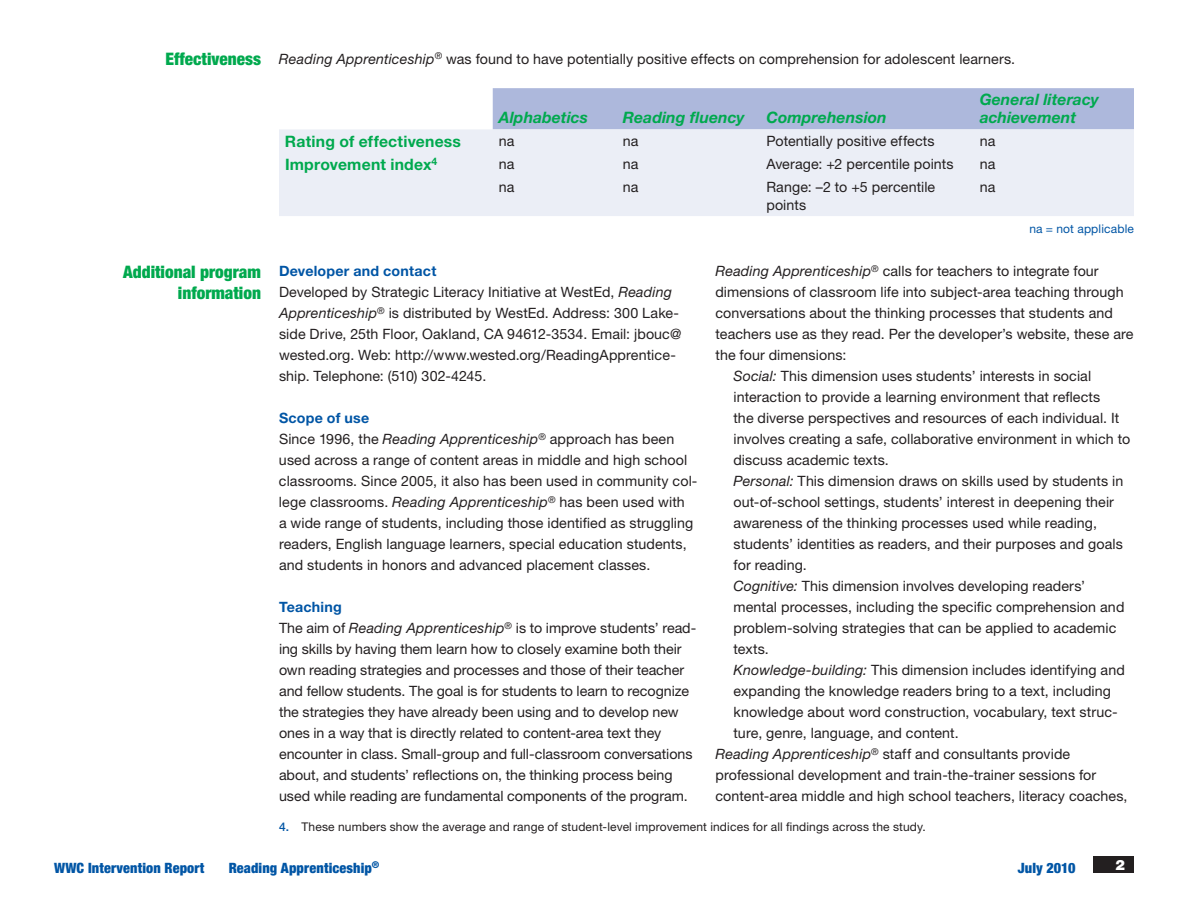
<style>
.page{position:relative;width:1188px;height:918px;background:#fff}
.page>*{position:absolute;margin:0;border:0;box-sizing:border-box;transform-origin:0 0}
.Intervention_B_hea{font:900 condensed 17.25px/21px "Helvetica Neue LT Std";color:#00a94e;text-align:right}
.Pg_1_Table_AHead{font:italic 700 15.75px/18px "Helvetica Neue LT Std";letter-spacing:.005em;color:#00a94e}
.Pg_1_Table_BHead{font:700 15.75px "Helvetica Neue LT Std";letter-spacing:.01em;color:#00a94e}
.Text_no_indent{font:14.25px/21px "Helvetica Neue LT Std";letter-spacing:.005em;color:#231f20}
.Text_indent{font:14.25px/21px "Helvetica Neue LT Std";letter-spacing:.005em;color:#231f20}
.Pg1_Table_txt{font:14.25px/18px "Helvetica Neue LT Std";letter-spacing:.005em;color:#231f20}
.t1{font:900 condensed 14.25px "Helvetica Neue LT Std";letter-spacing:.01em;color:#0155a5}
.Blue_head{font:700 14.25px "Helvetica Neue LT Std";letter-spacing:.015em;color:#0155a5}
.t2{font:900 14.25px "Helvetica Neue LT Std";color:#fff}
.Footnote{font:12px "Helvetica Neue LT Std";letter-spacing:.015em;color:#231f20}
.Blue_na_ns_note-Ri{font:12px "Helvetica Neue LT Std";letter-spacing:.015em;color:#0155a5}
.s1{font-style:italic}
.s2{font-weight:500;color:#0155a5}
</style>
<div class="page">
<div style="left:1094px;top:856px;width:40px;height:17px;background:#231f20"></div>
<div style="left:493px;top:88px;width:641px;height:41px;background:#adb8dc"></div>
<div style="left:279px;top:129px;width:855px;height:87px;background:#ebeef6"></div>
<p class="Intervention_B_hea" style="left:166px;top:48px;width:97px">Effectiveness</p>
<p class="Text_no_indent" style="left:279px;top:48px;width:738px"><span class="s1">Reading Apprenticeship</span><sup>®</sup> was found to have potentially positive effects on comprehension for adolescent learners.</p>
<p class="Pg_1_Table_AHead" style="left:499px;top:108px;width:91px">Alphabetics</p>
<p class="Pg_1_Table_AHead" style="left:623px;top:108px;width:123px">Reading fluency</p>
<p class="Pg_1_Table_AHead" style="left:766px;top:108px;width:122px">Comprehension</p>
<p class="Pg_1_Table_AHead" style="left:980px;top:90px;width:121px">General literacy achievement</p>
<p class="Pg_1_Table_BHead" style="left:285px;top:131px;width:178px">Rating of effectiveness</p>
<p class="Pg1_Table_txt" style="left:499px;top:131px;width:17px">na</p>
<p class="Pg1_Table_txt" style="left:623px;top:131px;width:17px">na</p>
<p class="Pg1_Table_txt" style="left:766px;top:131px;width:170px">Potentially positive effects</p>
<p class="Pg1_Table_txt" style="left:980px;top:131px;width:17px">na</p>
<p class="Pg_1_Table_BHead" style="left:285px;top:155px;width:154px">Improvement index<sup>4</sup></p>
<p class="Pg1_Table_txt" style="left:499px;top:155px;width:17px">na</p>
<p class="Pg1_Table_txt" style="left:623px;top:155px;width:17px">na</p>
<p class="Pg1_Table_txt" style="left:766px;top:155px;width:189px">Average: +2 percentile points</p>
<p class="Pg1_Table_txt" style="left:980px;top:155px;width:17px">na</p>
<p class="Pg1_Table_txt" style="left:499px;top:178px;width:17px">na</p>
<p class="Pg1_Table_txt" style="left:623px;top:178px;width:17px">na</p>
<p class="Pg1_Table_txt" style="left:766px;top:178px;width:170px">Range: –2 to +5 percentile points</p>
<p class="Pg1_Table_txt" style="left:980px;top:178px;width:17px">na</p>
<p class="Blue_na_ns_note-Ri" style="left:1029px;top:221px;width:106px">na = not applicable</p>
<p class="Text_no_indent" style="left:715px;top:260px;width:420px"><span class="s1">Reading Apprenticeship</span><sup>®</sup> calls for teachers to integrate four dimensions of classroom life into subject-area teaching through conversations about the thinking processes that students and teachers use as they read. Per the developer’s website, these are the four dimensions:</p>
<p class="Text_indent" style="left:733px;top:365px;width:398px"><span class="s1">Social:</span> This dimension uses students’ interests in social interaction to provide a learning environment that reflects<br>the diverse perspectives and resources of each individual. It involves creating a safe, collaborative environment in which to discuss academic texts.</p>
<p class="Text_indent" style="left:733px;top:471px;width:391px"><span class="s1">Personal:</span> This dimension draws on skills used by students in out-of-school settings, students’ interest in deepening their awareness of the thinking processes used while reading, students’ identities as readers, and their purposes and goals for reading.</p>
<p class="Text_indent" style="left:733px;top:576px;width:392px"><span class="s1">Cognitive:</span> This dimension involves developing readers’ mental processes, including the specific comprehension and problem-solving strategies that can be applied to academic texts.</p>
<p class="Text_indent" style="left:733px;top:660px;width:393px"><span class="s1">Knowledge-building:</span> This dimension includes identifying and expanding the knowledge readers bring to a text, including knowledge about word construction, vocabulary, text struc&shy;ture, genre, language, and content.</p>
<p class="Text_no_indent" style="left:715px;top:743px;width:414px"><span class="s1">Reading Apprenticeship</span><sup>®</sup> staff and consultants provide professional development and train-the-trainer sessions for content-area middle and high school teachers, literacy coaches,</p>
<p class="Footnote" style="left:279px;top:820px;width:648px"><span class="s2">4.</span> These numbers show the average and range of student-level improvement indices for all findings across the study.</p>
<p class="Intervention_B_hea" style="left:123px;top:261px;width:139px">Additional program information</p>
<p class="Blue_head" style="left:279px;top:262px;width:159px">Developer and contact</p>
<p class="Text_no_indent" style="left:279px;top:281px;width:402px">Developed by Strategic Literacy Initiative at WestEd, <span class="s1">Reading<br>Apprenticeship</span><sup>®</sup> is distributed by WestEd. Address: 300 Lake-</p>
<p class="Text_no_indent" style="left:279px;top:323px;width:404px">side Drive, 25th Floor, Oakland, CA 94612-3534. Email: jbouc@</p>
<p class="Text_no_indent" style="left:279px;top:344px;width:398px">wested.org. Web: http://www.wested.org/ReadingApprentice-</p>
<p class="Text_no_indent" style="left:279px;top:365px;width:209px">ship. Telephone: (510) 302-4245.</p>
<p class="Blue_head" style="left:279px;top:409px;width:92px">Scope of use</p>
<p class="Text_no_indent" style="left:279px;top:428px;width:420px">Since 1996, the <span class="s1">Reading Apprenticeship</span><sup>®</sup> approach has been used across a range of content areas in middle and high school classrooms. Since 2005, it also has been used in community col&shy;lege classrooms. <span class="s1">Reading Apprenticeship</span><sup>®</sup> has been used with<br>a wide range of students, including those identified as struggling readers, English language learners, special education students, and students in honors and advanced placement classes.</p>
<p class="Blue_head" style="left:279px;top:598px;width:64px">Teaching</p>
<p class="Text_no_indent" style="left:279px;top:617px;width:419px">The aim of <span class="s1">Reading Apprenticeship</span><sup>®</sup> is to improve students’ read&shy;ing skills by having them learn how to closely examine both their own reading strategies and processes and those of their teacher and fellow students. The goal is for students to learn to recognize the strategies they have already been using and to develop new ones in a way that is directly related to content-area text they encounter in class. Small-group and full-classroom conversations about, and students’ reflections on, the thinking process being used while reading are fundamental components of the program.</p>
<p class="t1" style="left:54px;top:859px;width:152px">WWC Intervention Report</p>
<p class="t1" style="left:229px;top:859px;width:152px">Reading Apprenticeship<sup>®</sup></p>
<p class="t1" style="left:1018px;top:859px;width:59px">July 2010</p>
<p class="t2" style="left:1115px;top:856px;width:11px">2</p>
</div>
